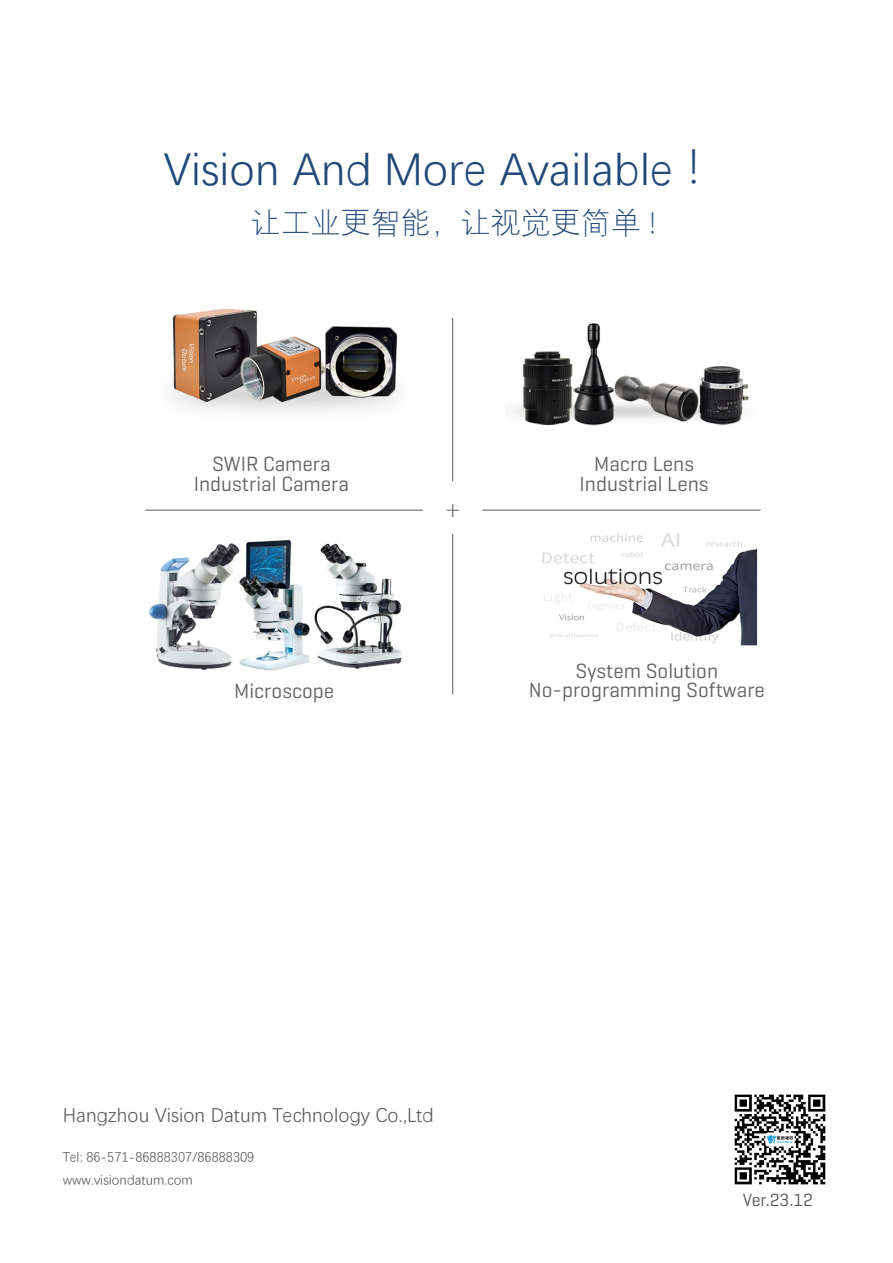
<style>
.page{position:relative;width:893px;height:1263px;background:#fff}
.page>*{position:absolute;margin:0;border:0;box-sizing:border-box;transform-origin:0 0}
.t1{font:45px "Deng Xian";color:#214877}
.t2{font:300 30px "Deng Xian";color:#214877}
.t3{font:300 25.5px "Adobe Song Std";color:#6c6d70}
.t4{font:21px/19.5px "Geogrotesque";color:#636366;text-align:center}
.t5{font:19.5px "Deng Xian";color:#57585a}
.t6{font:18px "Geogrotesque";color:#57585a}
.t7{font:13.5px/22.5px "Deng Xian";color:#57585a}
</style>
<div class="page">
<img style="left:542px;top:533px;width:216px;height:113px">
<img style="left:511px;top:323px;width:238px;height:103px">
<img style="left:734px;top:1094px;width:92px;height:91px">
<img style="left:149px;top:539px;width:253px;height:132px">
<hr style="left:452px;top:318px;width:1px;height:163px;background:#6c6d70">
<hr style="left:452px;top:534px;width:1px;height:160px;background:#6c6d70">
<hr style="left:145px;top:510px;width:278px;height:1px;background:#6c6d70">
<hr style="left:482px;top:510px;width:279px;height:1px;background:#6c6d70">
<img style="left:172px;top:308px;width:226px;height:103px">
<h1 class="t1" style="left:164px;top:140px;width:567px">Vision And More Available ！</h1>
<h2 class="t2" style="left:251px;top:204px;width:408px">让工业更智能，让视觉更简单 !</h2>
<p class="t4" style="left:194px;top:454px;width:157px">SWIR Camera<br>Industrial Camera</p>
<p class="t4" style="left:234px;top:681px;width:102px">Microscope</p>
<p class="t3" style="left:445px;top:494px;width:17px">+</p>
<p class="t4" style="left:580px;top:454px;width:130px">Macro Lens<br>Industrial Lens</p>
<p class="t4" style="left:529px;top:660px;width:238px">System Solution<br>No-programming Software</p>
<p class="t5" style="left:63px;top:1102px;width:372px">Hangzhou Vision Datum Technology Co.,Ltd</p>
<p class="t7" style="left:63px;top:1145px;width:193px">Tel: 86-571-86888307/86888309 www.visiondatum.com</p>
<p class="t6" style="left:743px;top:1188px;width:72px">Ver.23.12</p>
</div>
